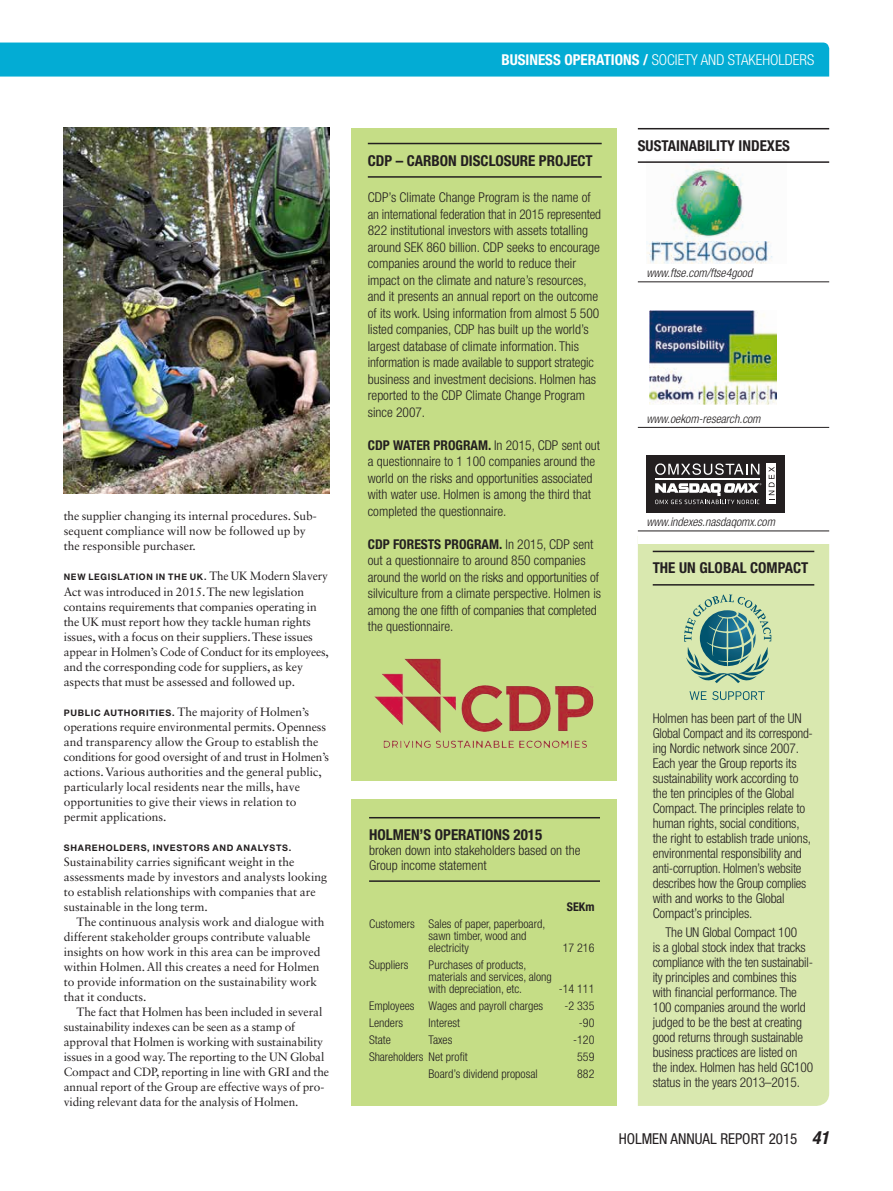
<style>
.page{position:relative;width:893px;height:1191px;background:#fff}
.page>*{position:absolute;margin:0;border:0;box-sizing:border-box;transform-origin:0 0}
._2013_Notisrubrik_LI{font:700 condensed 15px "Helvetica Neue LT Std";color:#231f20}
._2013_Vinjett{font:300 condensed 15px "Helvetica Neue LT Std";color:#fff}
.t1{font:condensed 15px "Helvetica Neue LT Std";color:#231f20}
._2013_Notis_brödtext{font:300 condensed 13.5px/15px "Helvetica Neue LT Std";letter-spacing:-.01em;color:#231f20}
._2013_Notisrubrik_LI-2{font:300 condensed 13.5px/15px "Helvetica Neue LT Std";color:#231f20}
._2013_Brödtext{font:12px/15px "Sabon LT Std";color:#231f20}
._2013_Tabelltext{font:300 condensed 12px/12px "Helvetica Neue LT Std";color:#231f20}
._2013_Notis_brödtext-2{font:italic 300 condensed 12px "Helvetica Neue LT Std";color:#231f20}
._2013_Tabellsiffror{font:300 condensed 12px "Helvetica Neue LT Std";color:#231f20}
._2013_Tabellhuvud_ce{font:700 condensed 12px "Helvetica Neue LT Std";color:#231f20}
._2013_Brödtext-2{font:700 9px "Helvetica Neue LT Std";letter-spacing:.08em;color:#231f20}
.s1{font-family:"Sabon LT Std";font-weight:400;font-size:12px}
.s2{font-family:"Helvetica Neue LT Std";font-weight:700;font-size:9px}
.s3{font-weight:700}
.s4{font-weight:700;font-style:italic;font-size:18px}
</style>
<div class="page">
<div style="left:0;top:43px;width:829px;height:34px;background:#03acd4"></div>
<div style="left:638px;top:544px;width:191px;height:562px;background:#d9e8af"></div>
<hr style="left:653px;top:550px;width:161px;height:2px;background:#231f20">
<hr style="left:653px;top:584px;width:161px;height:1px;background:#231f20">
<svg style="left:684px;top:594px;width:87px;height:89px;background:#8db59b"></svg>
<svg style="left:689px;top:691px;width:17px;height:9px"></svg>
<svg style="left:712px;top:691px;width:53px;height:9px"></svg>
<hr style="left:638px;top:128px;width:191px;height:1px;background:#231f20">
<hr style="left:638px;top:161px;width:191px;height:2px;background:#231f20">
<hr style="left:638px;top:281px;width:191px;height:1px;background:#231f20">
<hr style="left:638px;top:427px;width:191px;height:1px;background:#231f20">
<hr style="left:638px;top:530px;width:191px;height:1px;background:#231f20">
<img style="left:646px;top:159px;width:141px;height:105px">
<img style="left:650px;top:310px;width:127px;height:94px">
<div style="left:646px;top:454px;width:139px;height:58px;background:#231f20"></div>
<hr style="left:655px;top:478px;width:104px;height:1px;background:#fff">
<svg style="left:655px;top:463px;width:104px;height:12px"></svg>
<svg style="left:655px;top:483px;width:106px;height:21px"></svg>
<svg style="left:767px;top:463px;width:9px;height:41px"></svg>
<svg style="left:769px;top:467px;width:5px;height:33px"></svg>
<div style="left:351px;top:128px;width:266px;height:652px;background:#c5dd86"></div>
<hr style="left:368px;top:143px;width:234px;height:1px;background:#231f20">
<hr style="left:368px;top:176px;width:234px;height:2px;background:#231f20">
<div style="left:351px;top:799px;width:266px;height:307px;background:#c5dd86"></div>
<hr style="left:369px;top:817px;width:231px;height:1px;background:#231f20">
<hr style="left:369px;top:880px;width:231px;height:2px;background:#231f20">
<img style="left:64px;top:128px;width:266px;height:365px">
<img style="left:374px;top:658px;width:126px;height:75px">
<p class="_2013_Brödtext" style="left:64px;top:508px;width:253px">the supplier changing its internal procedures. Sub&shy;sequent compliance will now be followed up by the responsible purchaser.</p>
<p class="_2013_Brödtext-2" style="left:64px;top:572px;width:266px">NEW LEGISLATION IN THE UK. <span class="s1">The UK Modern Slavery</span></p>
<p class="_2013_Brödtext" style="left:64px;top:583px;width:267px">Act was introduced in 2015. The new legislation contains requirements that companies operating in the UK must report how they tackle human rights issues, with a focus on their suppliers. These issues appear in Holmen’s Code of Conduct for its employees, and the corresponding code for suppliers, as key aspects that must be assessed and followed up.</p>
<p class="_2013_Brödtext" style="left:64px;top:703px;width:267px"><span class="s2">PUBLIC AUTHORITIES.</span> The majority of Holmen’s operations require environmental permits. Openness and transparency allow the Group to establish the conditions for good oversight of and trust in Holmen’s actions. Various authorities and the general public, particularly local residents near the mills, have opportunities to give their views in relation to permit applications.</p>
<p class="_2013_Brödtext-2" style="left:64px;top:842px;width:229px">SHAREHOLDERS, INVESTORS AND ANALYSTS.</p>
<p class="_2013_Brödtext" style="left:64px;top:853px;width:265px">Sustainability carries significant weight in the assessments made by investors and analysts looking to establish relationships with companies that are sustainable in the long term.</p>
<p class="_2013_Brödtext" style="left:64px;top:913px;width:262px;text-indent:13px">The continuous analysis work and dialogue with different stakeholder groups contribute valuable insights on how work in this area can be improved within Holmen. All this creates a need for Holmen to provide information on the sustainability work that it conducts.</p>
<p class="_2013_Brödtext" style="left:64px;top:1003px;width:267px;text-indent:13px">The fact that Holmen has been included in several sustainability indexes can be seen as a stamp of approval that Holmen is working with sustainability issues in a good way. The reporting to the UN Global Compact and CDP, reporting in line with GRI and the annual report of the Group are effective ways of pro&shy;viding relevant data for the analysis of Holmen.</p>
<p class="_2013_Vinjett" style="left:501px;top:51px;width:314px"><span class="s3">BUSINESS OPERATIONS /</span> SOCIETY AND STAKEHOLDERS</p>
<p class="_2013_Notisrubrik_LI" style="left:368px;top:151px;width:226px">CDP – CARBON DISCLOSURE PROJECT</p>
<p class="_2013_Notis_brödtext" style="left:368px;top:189px;width:235px;line-height:16.5px">CDP’s Climate Change Program is the name of an international federation that in 2015 represented 822 institutional investors with assets totalling around SEK 860 billion. CDP seeks to encourage companies around the world to reduce their impact on the climate and nature’s resources, and it presents an annual report on the outcome of its work. Using information from almost 5 500 listed companies, CDP has built up the world’s largest database of climate information. This information is made available to support strategic business and investment decisions. Holmen has reported to the CDP Climate Change Program since 2007.</p>
<p class="_2013_Notis_brödtext" style="left:368px;top:436px;width:234px;line-height:16.5px"><span class="s3">CDP WATER PROGRAM.</span> In 2015, CDP sent out a questionnaire to 1 100 companies around the world on the risks and opportunities associated with water use. Holmen is among the third that completed the questionnaire.</p>
<p class="_2013_Notis_brödtext" style="left:368px;top:535px;width:235px;line-height:16.5px"><span class="s3">CDP FORESTS PROGRAM.</span> In 2015, CDP sent out a questionnaire to around 850 companies around the world on the risks and opportunities of silviculture from a climate perspective. Holmen is among the one fifth of companies that completed the questionnaire.</p>
<p class="_2013_Notisrubrik_LI" style="left:638px;top:136px;width:154px">SUSTAINABILITY INDEXES</p>
<p class="_2013_Notis_brödtext-2" style="left:646px;top:266px;width:107px">www.ftse.com/ftse4good</p>
<p class="_2013_Notis_brödtext-2" style="left:646px;top:412px;width:116px">www.oekom-research.com</p>
<p class="_2013_Notis_brödtext-2" style="left:646px;top:515px;width:130px">www.indexes.nasdaqomx.com</p>
<p class="_2013_Notisrubrik_LI" style="left:653px;top:559px;width:157px">THE UN GLOBAL COMPACT</p>
<p class="_2013_Notisrubrik_LI" style="left:369px;top:825px;width:175px">HOLMEN’S OPERATIONS 2015</p>
<p class="_2013_Notisrubrik_LI-2" style="left:369px;top:842px;width:213px">broken down into stakeholders based on the<br>Group income statement</p>
<p class="_2013_Tabellhuvud_ce" style="left:567px;top:899px;width:29px">SEKm</p>
<p class="_2013_Tabelltext" style="left:369px;top:917px;width:47px">Customers</p>
<p class="_2013_Tabelltext" style="left:429px;top:917px;width:118px">Sales of paper, paperboard, sawn timber, wood and electricity</p>
<p class="_2013_Tabellsiffror" style="left:563px;top:940px;width:33px">17 216</p>
<p class="_2013_Tabelltext" style="left:369px;top:958px;width:41px">Suppliers</p>
<p class="_2013_Tabelltext" style="left:429px;top:958px;width:125px">Purchases of products, materials and services, along with depreciation, etc.</p>
<p class="_2013_Tabellsiffror" style="left:559px;top:981px;width:37px">-14 111</p>
<p class="_2013_Tabelltext" style="left:369px;top:999px;width:47px">Employees</p>
<p class="_2013_Tabelltext" style="left:429px;top:999px;width:116px">Wages and payroll charges</p>
<p class="_2013_Tabellsiffror" style="left:565px;top:998px;width:31px">-2 335</p>
<p class="_2013_Tabelltext" style="left:369px;top:1016px;width:35px">Lenders</p>
<p class="_2013_Tabelltext" style="left:429px;top:1016px;width:33px">Interest</p>
<p class="_2013_Tabellsiffror" style="left:579px;top:1015px;width:17px">-90</p>
<p class="_2013_Tabelltext" style="left:369px;top:1033px;width:23px">State</p>
<p class="_2013_Tabelltext" style="left:429px;top:1033px;width:25px">Taxes</p>
<p class="_2013_Tabellsiffror" style="left:573px;top:1032px;width:23px">-120</p>
<p class="_2013_Tabelltext" style="left:369px;top:1050px;width:100px">Shareholders Net profit</p>
<p class="_2013_Tabellsiffror" style="left:577px;top:1050px;width:19px">559</p>
<p class="_2013_Tabelltext" style="left:429px;top:1067px;width:111px">Board’s dividend proposal</p>
<p class="_2013_Tabellsiffror" style="left:577px;top:1067px;width:19px">882</p>
<p class="_2013_Notis_brödtext" style="left:653px;top:710px;width:160px">Holmen has been part of the UN<br>Global Compact and its correspond&shy;ing Nordic network since 2007.<br>Each year the Group reports its sustainability work according to the ten principles of the Global<br>Compact. The principles relate to human rights, social conditions, the right to establish trade unions, environmental responsibility and anti-corruption. Holmen’s website describes how the Group complies with and works to the Global<br>Compact’s principles.</p>
<p class="_2013_Notis_brödtext" style="left:653px;top:924px;width:162px;text-indent:13px">The UN Global Compact 100<br>is a global stock index that tracks compliance with the ten sustainabil&shy;ity principles and combines this with financial performance. The<br>100 companies around the world judged to be the best at creating good returns through sustainable business practices are listed on the index. Holmen has held GC100 status in the years 2013–2015.</p>
<p class="t1" style="left:619px;top:1130px;width:212px">HOLMEN ANNUAL REPORT 2015 <span class="s4">41</span></p>
</div>
